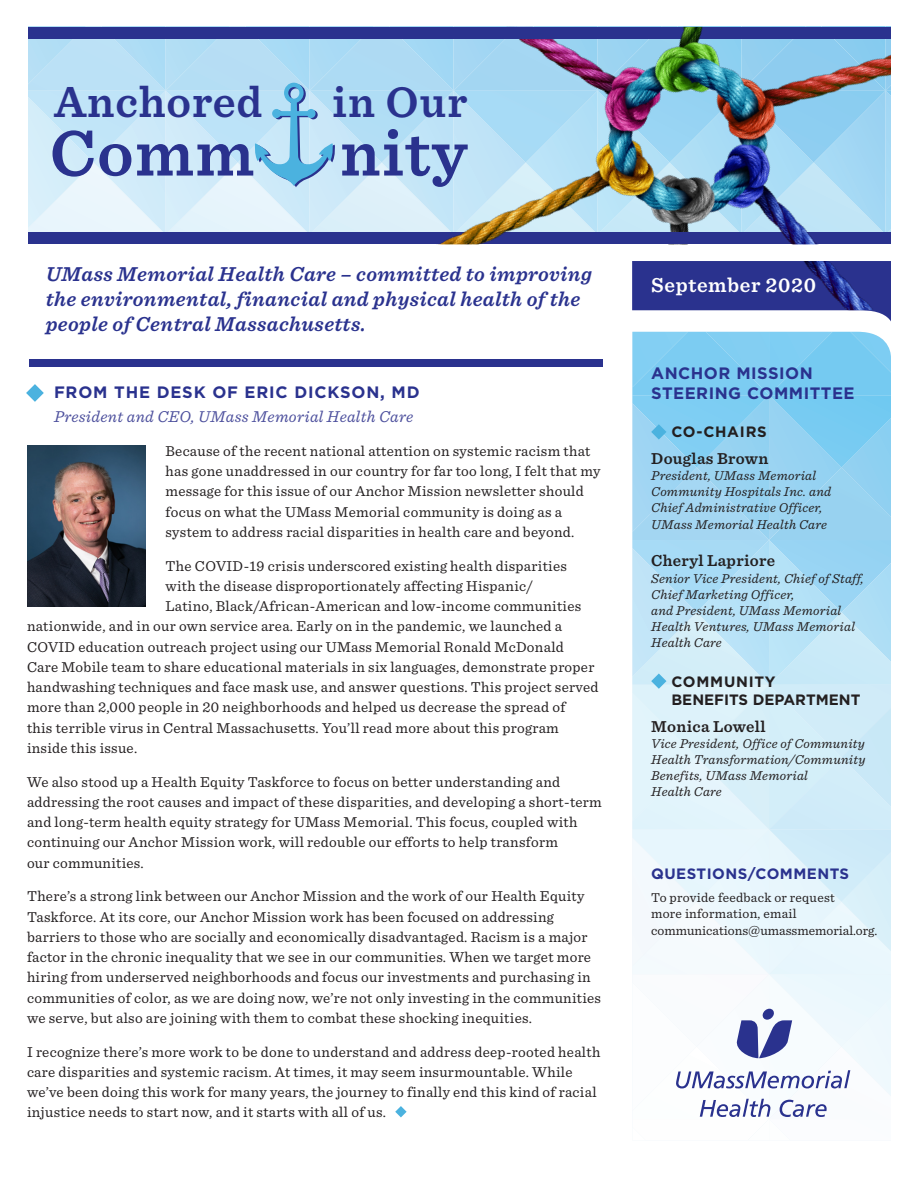
<style>
.page{position:relative;width:918px;height:1188px;background:#fff}
.page>*{position:absolute;margin:0;border:0;box-sizing:border-box;transform-origin:0 0}
.t1{font:600 67.05px "Sentinel";letter-spacing:.02em;color:#2a328e}
.t2{font:600 45.3px "Sentinel";letter-spacing:.02em;color:#2a328e}
.t3{font:600 44.7px "Sentinel";color:#2a328e}
.t4{font:italic 600 21px/25.2px "Sentinel";letter-spacing:.02em;color:#2a328e}
.t5{font:600 21px "Sentinel";letter-spacing:.03em;color:#fff}
.t6{font:italic 16.5px "Sentinel";letter-spacing:.02em;color:#4d509d}
.t7{font:600 16.5px "Sentinel";letter-spacing:.02em;color:#231f20}
.t8{font:700 16.5px/19.8px "Gotham";letter-spacing:.03em;color:#2a328e}
.t9{font:700 16.5px "Gotham";letter-spacing:.05em;color:#2a328e}
.t10{font:15px/20.2px "Sentinel";letter-spacing:.02em;color:#231f20}
.t11{font:700 15px/18px "Gotham";color:#231f20}
.t12{font:700 15px "Gotham";letter-spacing:.03em;color:#2a328e}
.t13{font:700 15px "Gotham";letter-spacing:.05em;color:#231f20}
.t14{font:italic 13.5px/16.2px "Sentinel";letter-spacing:.02em;color:#231f20}
.t15{font:13.5px/16.2px "Sentinel";letter-spacing:.015em;color:#231f20}
</style>
<div class="page">
<svg style="left:632px;top:261px;width:259px;height:60px"></svg>
<svg style="left:395px;top:1106px;width:12px;height:11px"></svg>
<svg style="left:26px;top:384px;width:18px;height:18px"></svg>
<img style="left:27px;top:446px;width:118px;height:160px">
<div style="left:29px;top:359px;width:574px;height:8px;background:#2a328e"></div>
<svg style="left:632px;top:332px;width:259px;height:787px"></svg>
<div style="left:29px;top:233px;width:862px;height:11px;background:#2a328e"></div>
<svg style="left:29px;top:27px;width:373px;height:206px;background:#b9d9ef"></svg>
<img style="left:402px;top:27px;width:489px;height:217px">
<div style="left:621px;top:233px;width:84px;height:11px;background:#2a328e"></div>
<div style="left:488px;top:27px;width:85px;height:12px;background:#2a328e"></div>
<img style="left:796px;top:261px;width:95px;height:49px">
<p class="t2" style="left:55px;top:67px;width:209px">Anchored</p>
<p class="t3" style="left:332px;top:68px;width:137px">in Our</p>
<p class="t1" style="left:50px;top:101px;width:206px">Comm</p>
<p class="t1" style="left:340px;top:101px;width:129px">nity</p>
<p class="t4" style="left:46px;top:260px;width:548px">UMass Memorial Health Care – committed to improving the environmental, financial and physical health of the people of Central Massachusetts.</p>
<p class="t9" style="left:54px;top:381px;width:367px">FROM THE DESK OF ERIC DICKSON, MD</p>
<p class="t6" style="left:54px;top:404px;width:361px">President and CEO, UMass Memorial Health Care</p>
<p class="t10" style="left:166px;top:440px;width:436px">Because of the recent national attention on systemic racism that has gone unaddressed in our country for far too long, I felt that my message for this issue of our Anchor Mission newsletter should focus on what the UMass Memorial community is doing as a system to address racial disparities in health care and beyond.</p>
<p class="t10" style="left:166px;top:555px;width:403px">The COVID-19 crisis underscored existing health disparities</p>
<p class="t10" style="left:166px;top:575px;width:369px">with the disease disproportionately affecting Hispanic/</p>
<p class="t10" style="left:166px;top:595px;width:417px">Latino, Black/African-American and low-income communities</p>
<p class="t10" style="left:27px;top:615px;width:537px">nationwide, and in our own service area. Early on in the pandemic, we launched a</p>
<p class="t10" style="left:27px;top:636px;width:538px">COVID education outreach project using our UMass Memorial Ronald McDonald</p>
<p class="t10" style="left:27px;top:656px;width:569px">Care Mobile team to share educational materials in six languages, demonstrate proper</p>
<p class="t10" style="left:27px;top:676px;width:573px">handwashing techniques and face mask use, and answer questions. This project served</p>
<p class="t10" style="left:27px;top:696px;width:540px">more than 2,000 people in 20 neighborhoods and helped us decrease the spread of</p>
<p class="t10" style="left:27px;top:717px;width:533px">this terrible virus in Central Massachusetts. You’ll read more about this program</p>
<p class="t10" style="left:27px;top:737px;width:112px">inside this issue.</p>
<p class="t10" style="left:27px;top:771px;width:576px">We also stood up a Health Equity Taskforce to focus on better understanding and addressing the root causes and impact of these disparities, and developing a short-term and long-term health equity strategy for UMass Memorial. This focus, coupled with continuing our Anchor Mission work, will redouble our efforts to help transform<br>our communities.</p>
<p class="t10" style="left:27px;top:885px;width:576px">There’s a strong link between our Anchor Mission and the work of our Health Equity Taskforce. At its core, our Anchor Mission work has been focused on addressing barriers to those who are socially and economically disadvantaged. Racism is a major factor in the chronic inequality that we see in our communities. When we target more hiring from underserved neighborhoods and focus our investments and purchasing in communities of color, as we are doing now, we’re not only investing in the communities we serve, but also are joining with them to combat these shocking inequities.</p>
<p class="t10" style="left:27px;top:1041px;width:575px">I recognize there’s more work to be done to understand and address deep-rooted health care disparities and systemic racism. At times, it may seem insurmountable. While we’ve been doing this work for many years, the journey to finally end this kind of racial injustice needs to start now, and it starts with all of us.</p>
<p class="t5" style="left:651px;top:269px;width:166px">September 2020</p>
<p class="t8" style="left:651px;top:363px;width:205px">ANCHOR MISSION<br>STEERING COMMITTEE</p>
<p class="t13" style="left:671px;top:422px;width:97px">CO-CHAIRS</p>
<p class="t7" style="left:651px;top:446px;width:119px">Douglas Brown</p>
<p class="t14" style="left:651px;top:467px;width:181px">President, UMass Memorial<br>Community Hospitals Inc. and<br>Chief Administrative Officer,<br>UMass Memorial Health Care</p>
<p class="t7" style="left:651px;top:548px;width:125px">Cheryl Lapriore</p>
<p class="t14" style="left:651px;top:569px;width:214px">Senior Vice President, Chief of Staff,<br>Chief Marketing Officer,<br>and President, UMass Memorial<br>Health Ventures, UMass Memorial<br>Health Care</p>
<p class="t11" style="left:671px;top:673px;width:191px">COMMUNITY<br>BENEFITS DEPARTMENT</p>
<p class="t7" style="left:651px;top:713px;width:116px">Monica Lowell</p>
<p class="t14" style="left:651px;top:734px;width:216px">Vice President, Office of Community<br>Health Transformation/Community<br>Benefits, UMass Memorial<br>Health Care</p>
<p class="t12" style="left:651px;top:864px;width:200px">QUESTIONS/COMMENTS</p>
<p class="t15" style="left:651px;top:889px;width:228px">To provide feedback or request<br>more information, email communications@umassmemorial.org.</p>
</div>
